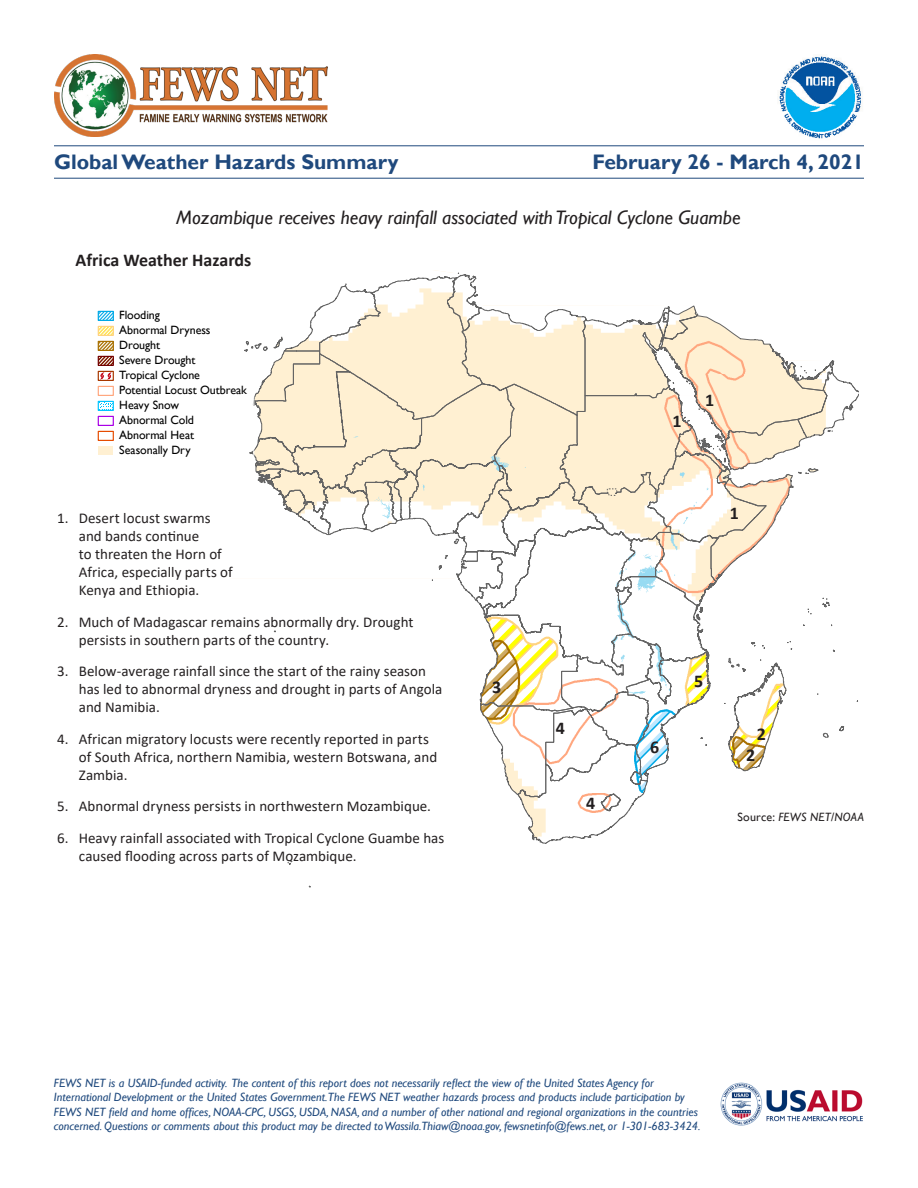
<style>
.page{position:relative;width:918px;height:1188px;background:#fff}
.page>*{position:absolute;margin:0;border:0;box-sizing:border-box;transform-origin:0 0}
.t1{font:700 21px "Gill Sans";color:#1f497d}
.t2{font:italic 19.5px "Gill Sans";color:#231f20}
.t3{font:700 18px "Calibri";color:#231f20}
.t4{font:15px/18px "Calibri";letter-spacing:.005em;color:#231f20}
.t5{font:italic 12px/14.4px "Gill Sans";color:#1f497d}
.t6{font:12px/15px "Gill Sans";letter-spacing:-.01em;color:#000}
.t7{font:italic 12px "Gill Sans";letter-spacing:.02em;color:#231f20}
.s1{font-style:normal}
</style>
<div class="page">
<img style="left:54px;top:54px;width:274px;height:82px">
<img style="left:779px;top:56px;width:82px;height:83px">
<hr style="left:54px;top:145px;width:810px;height:1px;background:#1f497d">
<hr style="left:54px;top:178px;width:810px;height:1px;background:#1f497d">
<img style="left:720px;top:1083px;width:143px;height:42px">
<svg style="left:244px;top:273px;width:590px;height:571px"></svg>
<svg style="left:465px;top:275px;width:232px;height:227px"></svg>
<svg style="left:100px;top:313px;width:12px;height:6px"></svg>
<div style="left:98px;top:311px;width:16px;height:10px;border:1px solid #00a9e6"></div>
<svg style="left:100px;top:328px;width:12px;height:6px"></svg>
<div style="left:98px;top:326px;width:16px;height:10px;border:1px solid #ffd37f"></div>
<svg style="left:100px;top:343px;width:12px;height:6px"></svg>
<div style="left:98px;top:341px;width:16px;height:10px;border:1px solid #a87000"></div>
<svg style="left:100px;top:358px;width:12px;height:6px"></svg>
<div style="left:98px;top:356px;width:16px;height:10px;border:1px solid #730000"></div>
<div style="left:98px;top:386px;width:16px;height:10px;border:1px solid #ffa77f"></div>
<svg style="left:100px;top:403px;width:12px;height:5px"></svg>
<div style="left:98px;top:416px;width:16px;height:10px;border:1px solid #a900e6"></div>
<div style="left:98px;top:431px;width:16px;height:10px;border:1px solid #e64c00"></div>
<div style="left:98px;top:371px;width:16px;height:10px;border:1px solid #a83800"></div>
<svg style="left:100px;top:373px;width:11px;height:6px"></svg>
<div style="left:98px;top:401px;width:16px;height:10px;border:1px solid #00c5ff"></div>
<div style="left:98px;top:446px;width:15px;height:9px;background:#fff0d2"></div>
<p class="t1" style="left:592px;top:149px;width:273px">February 26 - March 4, 2021</p>
<p class="t2" style="left:176px;top:206px;width:566px">Mozambique receives heavy rainfall associated with Tropical Cyclone Guambe</p>
<h1 class="t1" style="left:54px;top:150px;width:346px">Global Weather Hazards Summary</h1>
<p class="t3" style="left:76px;top:247px;width:177px">Africa Weather Hazards</p>
<p class="t6" style="left:119px;top:308px;width:129px">Flooding<br>Abnormal Dryness<br>Drought<br>Severe Drought<br>Tropical Cyclone<br>Potential Locust Outbreak<br>Heavy Snow<br>Abnormal Cold<br>Abnormal Heat<br>Seasonally Dry</p>
<p class="t4" style="left:79px;top:509px;width:155px;text-indent:-22px">1. Desert locust swarms and bands continue<br>to threaten the Horn of<br>Africa, especially parts of<br>Kenya and Ethiopia.</p>
<p class="t4" style="left:79px;top:612px;width:336px;text-indent:-22px">2. Much of Madagascar remains abnormally dry. Drought persists in southern parts of the country.</p>
<p class="t4" style="left:79px;top:662px;width:365px;text-indent:-22px">3. Below-average rainfall since the start of the rainy season has led to abnormal dryness and drought in parts of Angola and Namibia.</p>
<p class="t4" style="left:79px;top:729px;width:360px;text-indent:-22px">4. African migratory locusts were recently reported in parts of South Africa, northern Namibia, western Botswana, and<br>Zambia.</p>
<p class="t4" style="left:57px;top:797px;width:375px">5. Abnormal dryness persists in northwestern Mozambique.</p>
<p class="t4" style="left:79px;top:828px;width:367px;text-indent:-22px">6. Heavy rainfall associated with Tropical Cyclone Guambe has caused flooding across parts of Mozambique.</p>
<p class="t3" style="left:492px;top:675px;width:11px">3</p>
<p class="t3" style="left:556px;top:715px;width:11px">4</p>
<p class="t3" style="left:586px;top:790px;width:11px">4</p>
<p class="t3" style="left:673px;top:408px;width:11px">1</p>
<p class="t3" style="left:705px;top:387px;width:11px">1</p>
<p class="t3" style="left:730px;top:500px;width:11px">1</p>
<p class="t3" style="left:650px;top:734px;width:11px">6</p>
<p class="t3" style="left:694px;top:668px;width:11px">5</p>
<p class="t3" style="left:757px;top:721px;width:11px">2</p>
<p class="t3" style="left:746px;top:742px;width:11px">2</p>
<p class="t7" style="left:738px;top:810px;width:128px"><span class="s1">Source:</span> FEWS NET/NOAA</p>
<p class="t5" style="left:54px;top:1076px;width:648px">FEWS NET is a USAID-funded activity. The content of this report does not necessarily reflect the view of the United States Agency for International Development or the United States Government.The FEWS NET weather hazards process and products include participation by FEWS NET field and home offices, NOAA-CPC, USGS, USDA, NASA, and a number of other national and regional organizations in the countries concerned. Questions or comments about this product may be directed to Wassila.Thiaw@noaa.gov, fewsnetinfo@fews.net, or 1-301-683-3424.</p>
</div>
